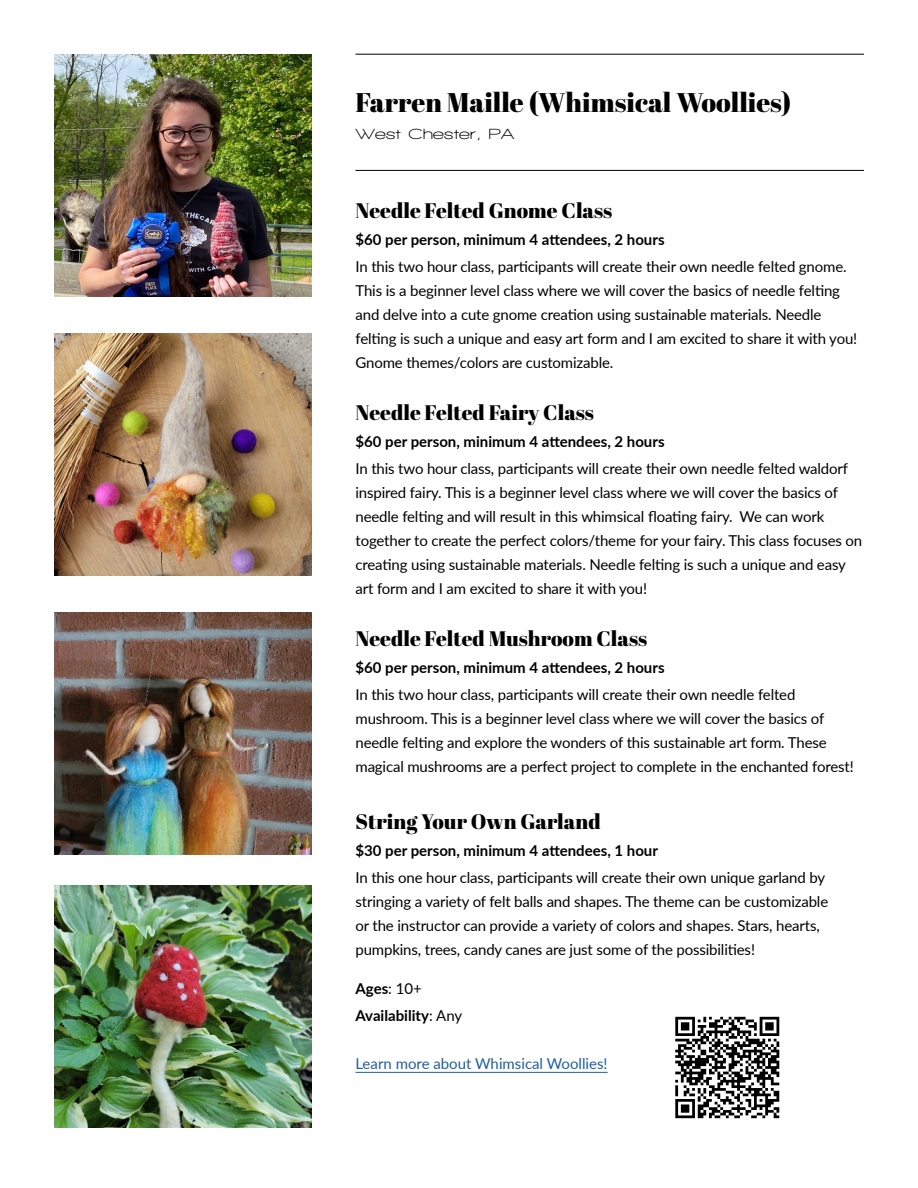
<style>
.page{position:relative;width:918px;height:1188px;background:#fff}
.page>*{position:absolute;margin:0;border:0;box-sizing:border-box;transform-origin:0 0}
.t1{font:27px "Abril Fatface";color:#000}
.t2{font:21px "Abril Fatface";color:#000}
.t3{font:15px/24px "Lato";letter-spacing:-.01em;color:#000}
.t4{font:700 15px/27px "Lato";color:#000}
.t5{font:15px "Lato";color:#215e9e}
.t6{font:700 15px "Walkway Expand";color:#000}
.s1{font-weight:400}
</style>
<div class="page">
<hr style="left:356px;top:1072px;width:252px;height:1px;background:#215e9e">
<hr style="left:356px;top:54px;width:508px;height:1px;background:#000">
<img style="left:54px;top:54px;width:258px;height:243px">
<img style="left:54px;top:333px;width:258px;height:243px">
<img style="left:54px;top:612px;width:258px;height:243px">
<img style="left:54px;top:885px;width:258px;height:243px">
<hr style="left:356px;top:170px;width:508px;height:1px;background:#000">
<img style="left:675px;top:1016px;width:105px;height:103px">
<h1 class="t1" style="left:356px;top:84px;width:437px">Farren Maille (Whimsical Woollies)</h1>
<p class="t6" style="left:356px;top:126px;width:160px">West Chester, PA</p>
<h2 class="t2" style="left:356px;top:196px;width:258px">Needle Felted Gnome Class</h2>
<p class="t4" style="left:356px;top:225px;width:311px">$60 per person, minimum 4 attendees, 2 hours</p>
<p class="t3" style="left:356px;top:254px;width:503px">In this two hour class, participants will create their own needle felted gnome.<br>This is a beginner level class where we will cover the basics of needle felting and delve into a cute gnome creation using sustainable materials. Needle felting is such a unique and easy art form and I am excited to share it with you!<br>Gnome themes/colors are customizable.</p>
<h2 class="t2" style="left:356px;top:398px;width:240px">Needle Felted Fairy Class</h2>
<p class="t4" style="left:356px;top:428px;width:311px">$60 per person, minimum 4 attendees, 2 hours</p>
<p class="t3" style="left:356px;top:456px;width:508px">In this two hour class, participants will create their own needle felted waldorf inspired fairy. This is a beginner level class where we will cover the basics of needle felting and will result in this whimsical floating fairy. We can work together to create the perfect colors/theme for your fairy. This class focuses on creating using sustainable materials. Needle felting is such a unique and easy art form and I am excited to share it with you!</p>
<h2 class="t2" style="left:356px;top:624px;width:293px">Needle Felted Mushroom Class</h2>
<p class="t4" style="left:356px;top:654px;width:311px">$60 per person, minimum 4 attendees, 2 hours</p>
<p class="t3" style="left:356px;top:682px;width:500px">In this two hour class, participants will create their own needle felted mushroom. This is a beginner level class where we will cover the basics of needle felting and explore the wonders of this sustainable art form. These magical mushrooms are a perfect project to complete in the enchanted forest!</p>
<h2 class="t2" style="left:356px;top:807px;width:247px">String Your Own Garland</h2>
<p class="t4" style="left:356px;top:836px;width:304px">$30 per person, minimum 4 attendees, 1 hour</p>
<p class="t3" style="left:356px;top:865px;width:474px">In this one hour class, participants will create their own unique garland by stringing a variety of felt balls and shapes. The theme can be customizable or the instructor can provide a variety of colors and shapes. Stars, hearts, pumpkins, trees, candy canes are just some of the possibilities!</p>
<p class="t4" style="left:356px;top:974px;width:108px">Ages<span class="s1">: 10+<br></span>Availability<span class="s1">: Any</span></p>
<p class="t5" style="left:356px;top:1053px;width:254px">Learn more about Whimsical Woollies!</p>
</div>
